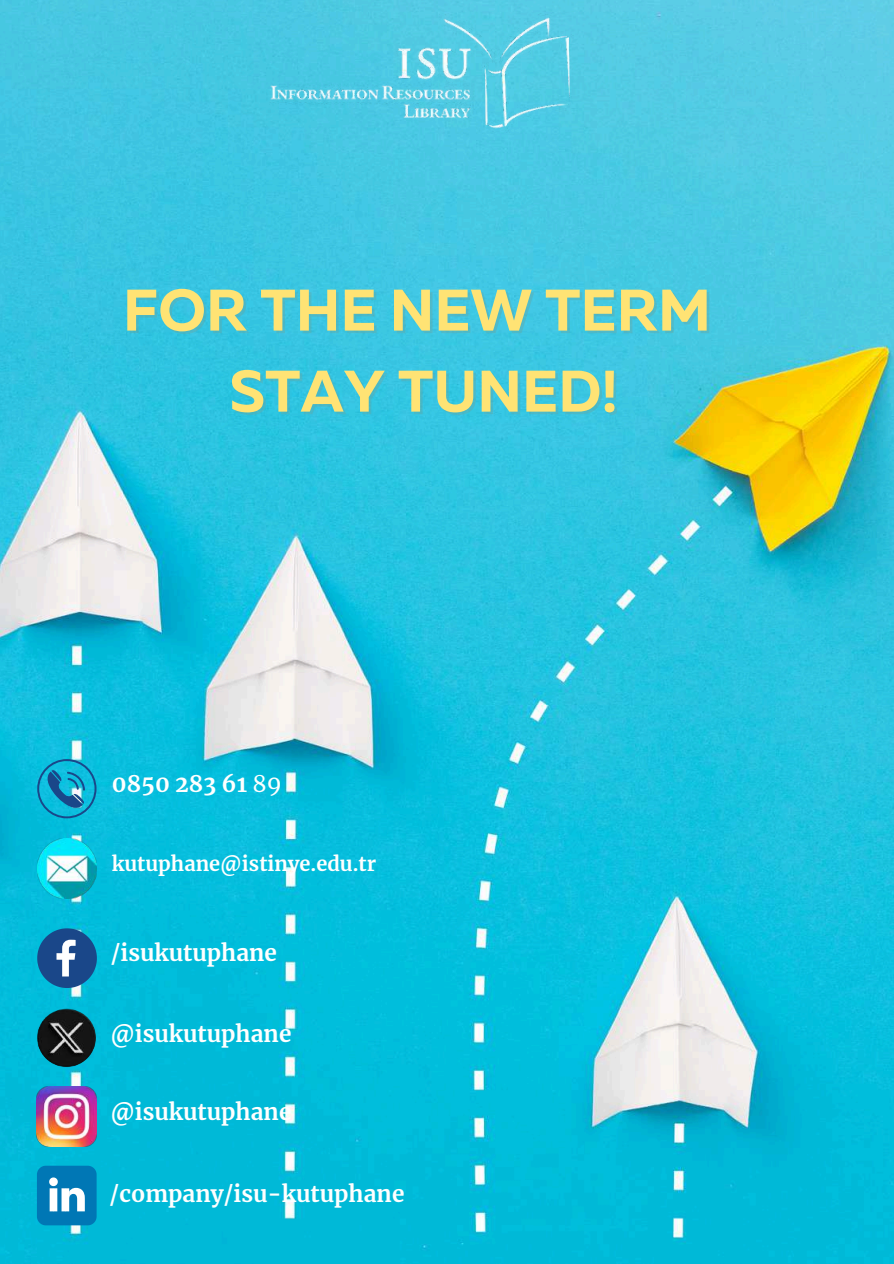
<style>
.page{position:relative;width:894px;height:1264px;background:#fff}
.page>*{position:absolute;margin:0;border:0;box-sizing:border-box;transform-origin:0 0}
.t1{font:700 58.5px/81px "Muller";color:#ffe374;text-align:center}
.t2{font:700 22.65px "Merriweather";color:#fff}
.t3{font:700 19.95px "Merriweather";color:#fff}
.s1{font-weight:400}
</style>
<div class="page">
<img style="left:0;top:0;width:893px;height:1263px">
<svg style="left:37px;top:759px;width:59px;height:59px;background:#15a1c8"></svg>
<img style="left:37px;top:838px;width:60px;height:60px">
<svg style="left:37px;top:928px;width:60px;height:60px;background:#2c73a6"></svg>
<img style="left:37px;top:1086px;width:60px;height:60px">
<svg style="left:37px;top:1165px;width:60px;height:60px;background:#2c90c3"></svg>
<img style="left:37px;top:1008px;width:59px;height:59px;border-radius:50%">
<img style="left:255px;top:0;width:336px;height:140px">
<h1 class="t1" style="left:123px;top:274px;width:589px">FOR THE NEW TERM<br>STAY TUNED!</h1>
<p class="t2" style="left:112px;top:769px;width:171px">0850 283 61 <span class="s1">89</span></p>
<p class="t3" style="left:112px;top:851px;width:266px">kutuphane@istinye.edu.tr</p>
<p class="t2" style="left:111px;top:938px;width:168px">/isukutuphane</p>
<p class="t2" style="left:110px;top:1019px;width:182px">@isukutuphane</p>
<p class="t2" style="left:110px;top:1097px;width:182px">@isukutuphane</p>
<p class="t2" style="left:110px;top:1180px;width:296px">/company/isu-kutuphane</p>
</div>
